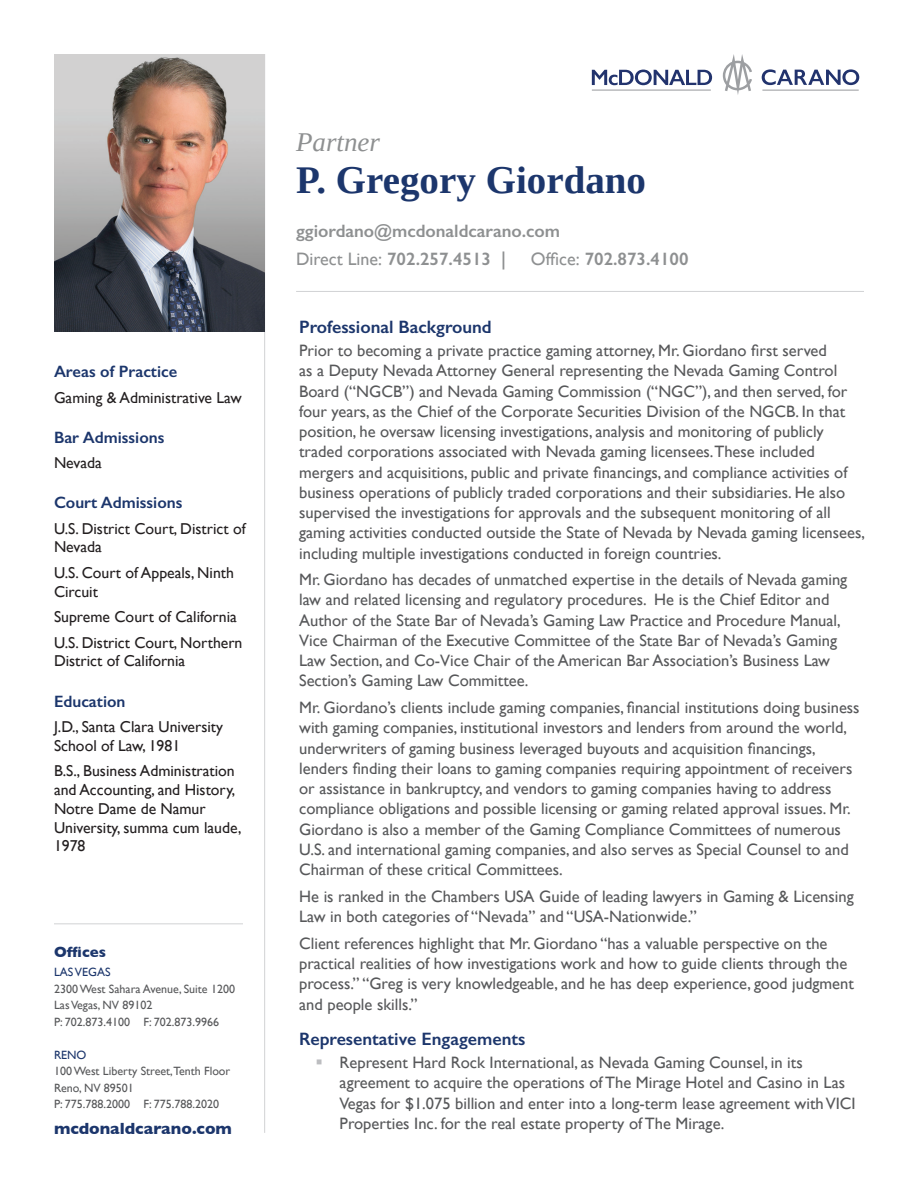
<style>
.page{position:relative;width:918px;height:1188px;background:#fff}
.page>*{position:absolute;margin:0;border:0;box-sizing:border-box;transform-origin:0 0}
.t1{font:700 39px "Tinos";color:#1c366c}
.t2{font:italic 27px "Tinos";color:#8e9091}
.t3{font:600 18px "Gill Sans";color:#8e9091}
.t4{font:600 18px "Gill Sans";color:#1c366c}
.t5{font:16.5px/20.2px "Gill Sans";color:#57585a}
.t6{font:600 16.5px "Gill Sans";color:#1c366c}
.t7{font:700 16.5px "Gill Sans";color:#1c366c}
.t8{font:15.75px/18.8px "Gill Sans";color:#231f20}
.t9{font:700 15px "Gill Sans";color:#1c366c}
.t10{font:12px/16.5px "Gill Sans";color:#57585a}
.t11{font:12px "Gill Sans";color:#1c366c}
.s1{font-weight:400}
</style>
<div class="page">
<hr style="left:264px;top:54px;width:1px;height:1079px;background:#d1d2d4">
<hr style="left:54px;top:923px;width:189px;height:1px;background:#d1d2d4">
<hr style="left:592px;top:90px;width:119px;height:1px;background:#9d9fa2">
<hr style="left:762px;top:90px;width:97px;height:1px;background:#9d9fa2">
<svg style="left:723px;top:54px;width:29px;height:41px"></svg>
<svg style="left:592px;top:70px;width:120px;height:15px"></svg>
<svg style="left:762px;top:69px;width:97px;height:16px"></svg>
<hr style="left:296px;top:291px;width:568px;height:1px;background:#d1d2d4">
<img style="left:54px;top:54px;width:211px;height:277px">
<p class="t6" style="left:54px;top:362px;width:125px">Areas of Practice</p>
<p class="t8" style="left:54px;top:388px;width:189px">Gaming &amp; Administrative Law</p>
<p class="t6" style="left:54px;top:427px;width:112px">Bar Admissions</p>
<p class="t8" style="left:54px;top:453px;width:49px">Nevada</p>
<p class="t6" style="left:54px;top:493px;width:130px">Court Admissions</p>
<p class="t8" style="left:54px;top:519px;width:193px">U.S. District Court, District of<br>Nevada</p>
<p class="t8" style="left:54px;top:563px;width:182px">U.S. Court of Appeals, Ninth<br>Circuit</p>
<p class="t8" style="left:54px;top:604px;width:190px;line-height:25.5px">Supreme Court of California<br>U.S. District Court, Northern</p>
<p class="t8" style="left:54px;top:652px;width:133px">District of California</p>
<p class="t6" style="left:54px;top:691px;width:73px">Education</p>
<p class="t8" style="left:54px;top:717px;width:171px">J.D., Santa Clara University<br>School of Law, 1981</p>
<p class="t8" style="left:54px;top:761px;width:189px">B.S., Business Administration and Accounting, and History,<br>Notre Dame de Namur<br>University, summa cum laude,<br>1978</p>
<p class="t9" style="left:54px;top:940px;width:53px">Offices</p>
<p class="t11" style="left:54px;top:965px;width:58px">LAS VEGAS</p>
<p class="t10" style="left:54px;top:980px;width:183px">2300 West Sahara Avenue, Suite 1200<br>Las Vegas, NV 89102<br>P: 702.873.4100 F: 702.873.9966</p>
<p class="t11" style="left:54px;top:1048px;width:34px">RENO</p>
<p class="t10" style="left:54px;top:1063px;width:178px">100 West Liberty Street,Tenth Floor<br>Reno, NV 89501<br>P: 775.788.2000 F: 775.788.2020</p>
<p class="t7" style="left:54px;top:1115px;width:179px">mcdonaldcarano.com</p>
<h2 class="t2" style="left:296px;top:124px;width:85px">Partner</h2>
<h1 class="t1" style="left:296px;top:153px;width:351px">P. Gregory Giordano</h1>
<p class="t3" style="left:296px;top:220px;width:266px">ggiordano@mcdonaldcarano.com</p>
<p class="t3" style="left:296px;top:248px;width:211px"><span class="s1">Direct Line:</span> 702.257.4513 |</p>
<p class="t3" style="left:531px;top:248px;width:159px"><span class="s1">Office:</span> 702.873.4100</p>
<p class="t4" style="left:299px;top:316px;width:194px">Professional Background</p>
<p class="t5" style="left:299px;top:340px;width:567px">Prior to becoming a private practice gaming attorney, Mr. Giordano first served<br>as a Deputy Nevada Attorney General representing the Nevada Gaming Control Board (“NGCB”) and Nevada Gaming Commission (“NGC”), and then served, for four years, as the Chief of the Corporate Securities Division of the NGCB. In that position, he oversaw licensing investigations, analysis and monitoring of publicly traded corporations associated with Nevada gaming licensees.These included mergers and acquisitions, public and private financings, and compliance activities of business operations of publicly traded corporations and their subsidiaries. He also supervised the investigations for approvals and the subsequent monitoring of all gaming activities conducted outside the State of Nevada by Nevada gaming licensees, including multiple investigations conducted in foreign countries.</p>
<p class="t5" style="left:299px;top:569px;width:550px">Mr. Giordano has decades of unmatched expertise in the details of Nevada gaming law and related licensing and regulatory procedures. He is the Chief Editor and Author of the State Bar of Nevada’s Gaming Law Practice and Procedure Manual, Vice Chairman of the Executive Committee of the State Bar of Nevada’s Gaming Law Section, and Co-Vice Chair of the American Bar Association’s Business Law Section’s Gaming Law Committee.</p>
<p class="t5" style="left:299px;top:697px;width:562px">Mr. Giordano’s clients include gaming companies, financial institutions doing business with gaming companies, institutional investors and lenders from around the world, underwriters of gaming business leveraged buyouts and acquisition financings, lenders finding their loans to gaming companies requiring appointment of receivers or assistance in bankruptcy, and vendors to gaming companies having to address compliance obligations and possible licensing or gaming related approval issues. Mr.<br>Giordano is also a member of the Gaming Compliance Committees of numerous U.S. and international gaming companies, and also serves as Special Counsel to and Chairman of these critical Committees.</p>
<p class="t5" style="left:299px;top:886px;width:556px">He is ranked in the Chambers USA Guide of leading lawyers in Gaming &amp; Licensing<br>Law in both categories of “Nevada” and “USA-Nationwide.”</p>
<p class="t5" style="left:299px;top:933px;width:556px">Client references highlight that Mr. Giordano “has a valuable perspective on the practical realities of how investigations work and how to guide clients through the process.” “Greg is very knowledgeable, and he has deep experience, good judgment and people skills.”</p>
<p class="t4" style="left:299px;top:1028px;width:228px">Representative Engagements</p>
<p class="t5" style="left:340px;top:1052px;width:518px">Represent Hard Rock International, as Nevada Gaming Counsel, in its agreement to acquire the operations of The Mirage Hotel and Casino in Las Vegas for $1.075 billion and enter into a long-term lease agreement with VICI Properties Inc. for the real estate property of The Mirage.</p>
</div>
